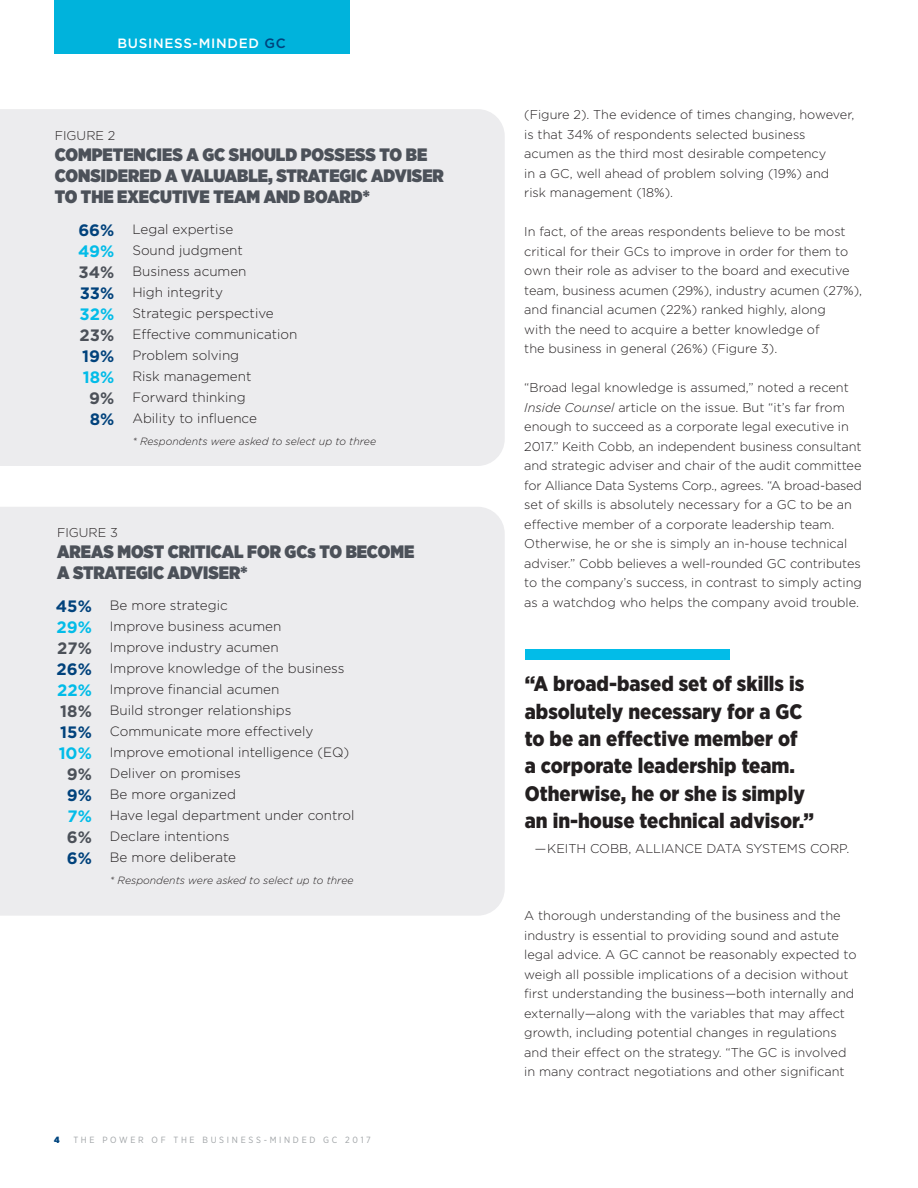
<style>
.page{position:relative;width:918px;height:1188px;background:#fff}
.page>*{position:absolute;margin:0;border:0;box-sizing:border-box;transform-origin:0 0}
.t1{font:900 21px/27.3px "Gotham Narrow";color:#231f20}
.t2{font:900 18px/21px "Gotham Narrow";color:#4c5159}
.t3{font:700 16.5px "Gotham";color:#01427c}
.t4{font:700 16.5px "Gotham";color:#02bce8}
.t5{font:700 16.5px "Gotham";color:#4c5159}
.t6{font:300 13.5px/21px "Gotham";color:#231f20}
.t7{font:500 13.5px "Gotham";letter-spacing:.05em;color:#fff}
.t8{font:300 12.75px/19.5px "Gotham";color:#231f20}
.t9{font:300 12.75px "Gotham";color:#231f20;scale:2 1}
.t10{font:italic 300 10.5px "Gotham";color:#231f20}
.t11{font:9px "Gotham Narrow";letter-spacing:.3em;color:#9fa3a6}
.t12{font:900 9px "Gotham Narrow";color:#01457f}
.s1{color:#01427c}
.s2{font-style:italic}
</style>
<div class="page">
<div style="left:54px;top:0;width:295px;height:54px;background:#00b3dc"></div>
<div style="left:0;top:109px;width:505px;height:357px;background:#ececee"></div>
<div style="left:525px;top:649px;width:205px;height:11px;background:#02bce8"></div>
<div style="left:0;top:507px;width:505px;height:409px;background:#ececee"></div>
<p class="t7" style="left:118px;top:39px;width:170px">BUSINESS-MINDED <span class="s1">GC</span></p>
<p class="t8" style="left:55px;top:127px;width:62px">FIGURE 2</p>
<h2 class="t2" style="left:55px;top:146px;width:391px">COMPETENCIES A GC SHOULD POSSESS TO BE<br>CONSIDERED A VALUABLE, STRATEGIC ADVISER<br>TO THE EXECUTIVE TEAM AND BOARD*</h2>
<p class="t6" style="left:132px;top:219px;width:167px">Legal expertise<br>Sound judgment<br>Business acumen<br>High integrity<br>Strategic perspective<br>Effective communication<br>Problem solving<br>Risk management<br>Forward thinking<br>Ability to influence</p>
<p class="t10" style="left:132px;top:438px;width:245px">* Respondents were asked to select up to three</p>
<p class="t3" style="left:78px;top:224px;width:38px">66%</p>
<p class="t4" style="left:78px;top:245px;width:38px">49%</p>
<p class="t5" style="left:79px;top:266px;width:37px">34%</p>
<p class="t3" style="left:80px;top:287px;width:36px">33%</p>
<p class="t4" style="left:80px;top:308px;width:36px">32%</p>
<p class="t5" style="left:80px;top:329px;width:36px">23%</p>
<p class="t3" style="left:82px;top:350px;width:34px">19%</p>
<p class="t4" style="left:83px;top:371px;width:33px">18%</p>
<p class="t5" style="left:89px;top:392px;width:27px">9%</p>
<p class="t3" style="left:90px;top:413px;width:26px">8%</p>
<p class="t8" style="left:57px;top:524px;width:62px">FIGURE 3</p>
<h2 class="t2" style="left:57px;top:543px;width:359px">AREAS MOST CRITICAL FOR GCs TO BECOME<br>A STRATEGIC ADVISER*</h2>
<p class="t6" style="left:110px;top:596px;width:246px">Be more strategic<br>Improve business acumen<br>Improve industry acumen<br>Improve knowledge of the business<br>Improve financial acumen<br>Build stronger relationships<br>Communicate more effectively<br>Improve emotional intelligence (EQ)<br>Deliver on promises<br>Be more organized<br>Have legal department under control<br>Declare intentions<br>Be more deliberate</p>
<p class="t10" style="left:110px;top:877px;width:245px">* Respondents were asked to select up to three</p>
<p class="t3" style="left:56px;top:601px;width:37px">45%</p>
<p class="t4" style="left:56px;top:622px;width:37px">29%</p>
<p class="t5" style="left:57px;top:643px;width:36px">27%</p>
<p class="t3" style="left:56px;top:664px;width:37px">26%</p>
<p class="t4" style="left:57px;top:685px;width:36px">22%</p>
<p class="t5" style="left:60px;top:706px;width:33px">18%</p>
<p class="t3" style="left:60px;top:727px;width:33px">15%</p>
<p class="t4" style="left:59px;top:748px;width:35px">10%</p>
<p class="t5" style="left:67px;top:769px;width:27px">9%</p>
<p class="t3" style="left:67px;top:790px;width:27px">9%</p>
<p class="t4" style="left:67px;top:811px;width:26px">7%</p>
<p class="t5" style="left:67px;top:832px;width:27px">6%</p>
<p class="t3" style="left:67px;top:853px;width:27px">6%</p>
<p class="t12" style="left:54px;top:1137px;width:7px">4</p>
<p class="t11" style="left:73px;top:1137px;width:299px">THE POWER OF THE BUSINESS-MINDED GC 2017</p>
<p class="t8" style="left:524px;top:106px;width:332px">(Figure 2). The evidence of times changing, however, is that 34% of respondents selected business acumen as the third most desirable competency<br>in a GC, well ahead of problem solving (19%) and risk management (18%).</p>
<p class="t8" style="left:524px;top:223px;width:339px">In fact, of the areas respondents believe to be most critical for their GCs to improve in order for them to own their role as adviser to the board and executive team, business acumen (29%), industry acumen (27%), and financial acumen (22%) ranked highly, along<br>with the need to acquire a better knowledge of<br>the business in general (26%) (Figure 3).</p>
<p class="t8" style="left:524px;top:379px;width:339px">“Broad legal knowledge is assumed,” noted a recent <span class="s2">Inside Counsel</span> article on the issue. But “it’s far from enough to succeed as a corporate legal executive in 2017.” Keith Cobb, an independent business consultant and strategic adviser and chair of the audit committee for Alliance Data Systems Corp., agrees. “A broad-based set of skills is absolutely necessary for a GC to be an effective member of a corporate leadership team.<br>Otherwise, he or she is simply an in-house technical adviser.” Cobb believes a well-rounded GC contributes to the company’s success, in contrast to simply acting as a watchdog who helps the company avoid trouble.</p>
<h1 class="t1" style="left:525px;top:672px;width:291px">“A broad-based set of skills is absolutely necessary for a GC to be an effective member of<br>a corporate leadership team.<br>Otherwise, he or she is simply an in-house technical advisor.”</h1>
<p class="t9" style="left:534px;top:844px;width:159px">–KEITH COBB, ALLIANCE DATA SYSTEMS CORP.</p>
<p class="t8" style="left:524px;top:907px;width:334px">A thorough understanding of the business and the industry is essential to providing sound and astute legal advice. A GC cannot be reasonably expected to weigh all possible implications of a decision without first understanding the business—both internally and externally—along with the variables that may affect growth, including potential changes in regulations and their effect on the strategy. “The GC is involved in many contract negotiations and other significant</p>
</div>
